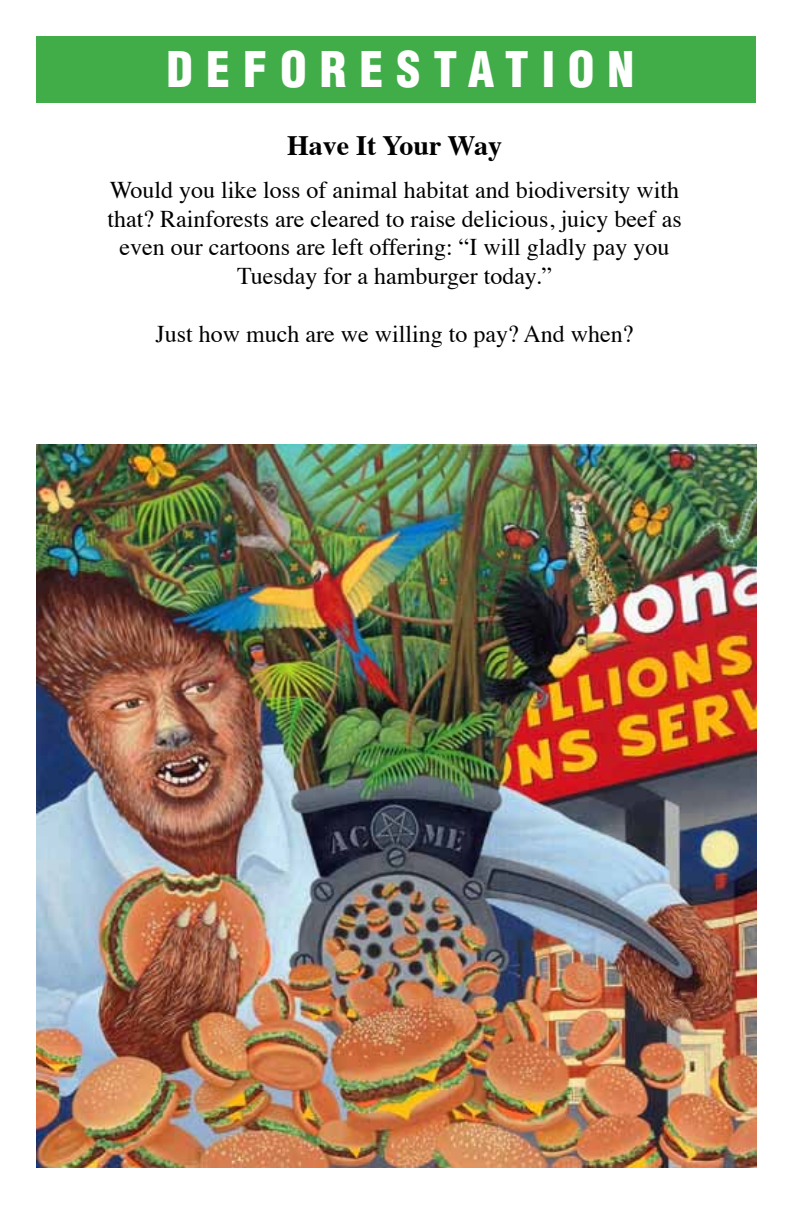
<style>
.page{position:relative;width:792px;height:1224px;background:#fff}
.page>*{position:absolute;margin:0;border:0;box-sizing:border-box;transform-origin:0 0}
.t1{font:900 condensed 48px "Helvetica";letter-spacing:.27em;color:#fff}
.t2{font:700 28px "Times";color:#000}
.t3{font:24px/28.8px "Times";color:#000;text-align:center}
</style>
<div class="page">
<div style="left:36px;top:36px;width:720px;height:67px;background:#41ad49"></div>
<img style="left:36px;top:445px;width:721px;height:722px">
<h1 class="t1" style="left:167px;top:39px;width:469px">DEFORESTATION</h1>
<p class="t2" style="left:287px;top:119px;width:216px">Have It Your Way</p>
<p class="t3" style="left:107px;top:173px;width:576px">Would you like loss of animal habitat and biodiversity with that? Rainforests are cleared to raise delicious, juicy beef as even our cartoons are left offering: “I will gladly pay you Tuesday for a hamburger today.”</p>
<p class="t3" style="left:156px;top:317px;width:479px">Just how much are we willing to pay? And when?</p>
</div>
